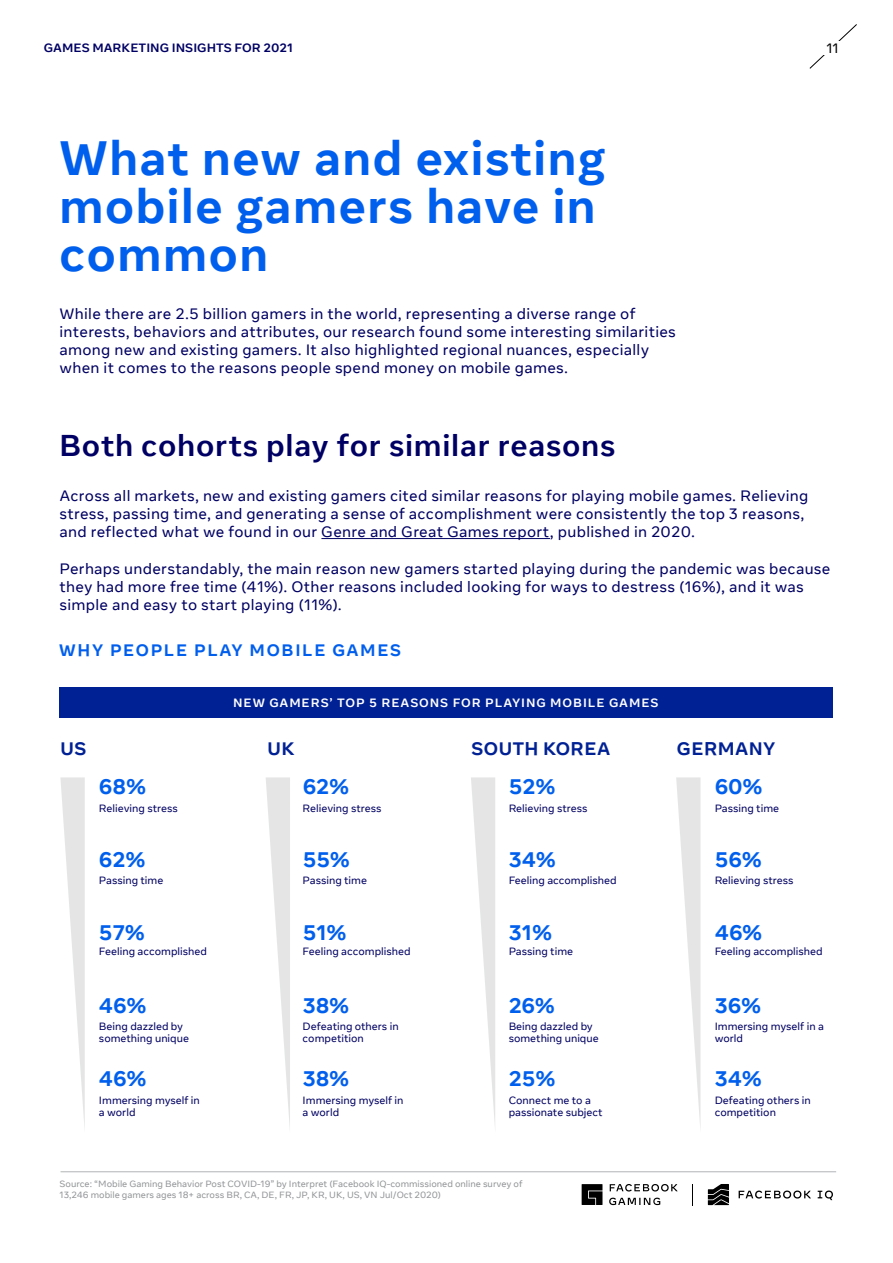
<style>
.page{position:relative;width:893px;height:1263px;background:#fff}
.page>*{position:absolute;margin:0;border:0;box-sizing:border-box;transform-origin:0 0}
.t1{font:700 48px/48px "Optimistic Display";letter-spacing:.035em;color:#005fed}
.t2{font:700 30px "Optimistic Text";letter-spacing:.025em;color:#000064}
.t3{font:700 21px "Optimistic Display";color:#005fed}
.t4{font:700 18px "Optimistic Display";letter-spacing:.025em;color:#002194}
.t5{font:700 16.5px "Optimistic Display";letter-spacing:.1em;color:#005eed}
.t6{font:15px/18px "Optimistic Text";letter-spacing:.02em;color:#000063}
.t7{font:13.5px "Optimistic Text";color:#000}
.t8{font:700 12px "Optimistic Text";letter-spacing:.075em;color:#fff}
.t9{font:700 12px "Optimistic Text";color:#000064}
.t10{font:10.5px/12px "Optimistic Text";color:#000063}
.t11{font:9px/10.8px "Optimistic Text";color:#939598}
</style>
<div class="page">
<svg style="left:708px;top:1184px;width:21px;height:21px"></svg>
<svg style="left:739px;top:1190px;width:72px;height:8px"></svg>
<svg style="left:818px;top:1190px;width:15px;height:10px"></svg>
<svg style="left:610px;top:1184px;width:68px;height:7px"></svg>
<svg style="left:609px;top:1198px;width:51px;height:7px"></svg>
<svg style="left:582px;top:1184px;width:20px;height:21px"></svg>
<svg style="left:692px;top:1184px;width:1px;height:21px"></svg>
<svg style="left:809px;top:24px;width:48px;height:45px"></svg>
<div style="left:820px;top:41px;width:25px;height:14px;background:#fff"></div>
<hr style="left:321px;top:538px;width:229px;height:1px;background:#000063">
<svg style="left:60px;top:777px;width:25px;height:351px"></svg>
<svg style="left:676px;top:777px;width:24px;height:343px"></svg>
<svg style="left:266px;top:777px;width:24px;height:350px"></svg>
<svg style="left:471px;top:777px;width:24px;height:347px"></svg>
<div style="left:59px;top:688px;width:774px;height:30px;background:#002194"></div>
<hr style="left:61px;top:1171px;width:775px;height:1px;background:#b1b3b6">
<p class="t9" style="left:44px;top:40px;width:251px">GAMES MARKETING INSIGHTS FOR 2021</p>
<p class="t7" style="left:826px;top:40px;width:14px">11</p>
<h1 class="t1" style="left:60px;top:136px;width:547px">What new and existing mobile gamers have in common</h1>
<p class="t6" style="left:60px;top:305px;width:618px">While there are 2.5 billion gamers in the world, representing a diverse range of interests, behaviors and attributes, our research found some interesting similarities among new and existing gamers. It also highlighted regional nuances, especially when it comes to the reasons people spend money on mobile games.</p>
<h2 class="t2" style="left:59px;top:426px;width:558px">Both cohorts play for similar reasons</h2>
<p class="t6" style="left:60px;top:488px;width:750px">Across all markets, new and existing gamers cited similar reasons for playing mobile games. Relieving stress, passing time, and generating a sense of accomplishment were consistently the top 3 reasons, and reflected what we found in our Genre and Great Games report, published in 2020.</p>
<p class="t6" style="left:60px;top:560px;width:772px">Perhaps understandably, the main reason new gamers started playing during the pandemic was because they had more free time (41%). Other reasons included looking for ways to destress (16%), and it was simple and easy to start playing (11%).</p>
<p class="t5" style="left:59px;top:639px;width:343px">WHY PEOPLE PLAY MOBILE GAMES</p>
<p class="t8" style="left:233px;top:695px;width:427px">NEW GAMERS’ TOP 5 REASONS FOR PLAYING MOBILE GAMES</p>
<p class="t4" style="left:61px;top:737px;width:27px">US</p>
<p class="t4" style="left:267px;top:737px;width:28px">UK</p>
<p class="t4" style="left:472px;top:737px;width:140px">SOUTH KOREA</p>
<p class="t4" style="left:677px;top:737px;width:100px">GERMANY</p>
<h3 class="t3" style="left:99px;top:773px;width:48px">68%</h3>
<h3 class="t3" style="left:303px;top:773px;width:48px">62%</h3>
<h3 class="t3" style="left:509px;top:773px;width:48px">52%</h3>
<h3 class="t3" style="left:715px;top:773px;width:49px">60%</h3>
<p class="t10" style="left:99px;top:802px;width:80px">Relieving stress</p>
<p class="t10" style="left:303px;top:802px;width:80px">Relieving stress</p>
<p class="t10" style="left:509px;top:802px;width:80px">Relieving stress</p>
<p class="t10" style="left:715px;top:802px;width:66px">Passing time</p>
<h3 class="t3" style="left:99px;top:846px;width:48px">62%</h3>
<h3 class="t3" style="left:303px;top:846px;width:48px">55%</h3>
<h3 class="t3" style="left:509px;top:846px;width:48px">34%</h3>
<h3 class="t3" style="left:715px;top:846px;width:48px">56%</h3>
<p class="t10" style="left:99px;top:874px;width:66px">Passing time</p>
<p class="t10" style="left:303px;top:874px;width:66px">Passing time</p>
<p class="t10" style="left:509px;top:874px;width:110px">Feeling accomplished</p>
<p class="t10" style="left:715px;top:874px;width:80px">Relieving stress</p>
<h3 class="t3" style="left:99px;top:919px;width:47px">57%</h3>
<h3 class="t3" style="left:303px;top:919px;width:45px">51%</h3>
<h3 class="t3" style="left:509px;top:919px;width:45px">31%</h3>
<h3 class="t3" style="left:715px;top:919px;width:49px">46%</h3>
<p class="t10" style="left:99px;top:945px;width:110px">Feeling accomplished</p>
<p class="t10" style="left:303px;top:945px;width:110px">Feeling accomplished</p>
<p class="t10" style="left:509px;top:945px;width:66px">Passing time</p>
<p class="t10" style="left:715px;top:945px;width:110px">Feeling accomplished</p>
<h3 class="t3" style="left:99px;top:992px;width:49px">46%</h3>
<h3 class="t3" style="left:303px;top:992px;width:48px">38%</h3>
<h3 class="t3" style="left:509px;top:992px;width:47px">26%</h3>
<h3 class="t3" style="left:715px;top:992px;width:48px">36%</h3>
<p class="t10" style="left:99px;top:1020px;width:92px">Being dazzled by something unique</p>
<p class="t10" style="left:303px;top:1020px;width:97px">Defeating others in competition</p>
<p class="t10" style="left:509px;top:1020px;width:92px">Being dazzled by something unique</p>
<p class="t10" style="left:715px;top:1020px;width:111px">Immersing myself in a world</p>
<h3 class="t3" style="left:99px;top:1065px;width:49px">46%</h3>
<h3 class="t3" style="left:303px;top:1065px;width:48px">38%</h3>
<h3 class="t3" style="left:509px;top:1065px;width:48px">25%</h3>
<h3 class="t3" style="left:715px;top:1065px;width:48px">34%</h3>
<p class="t10" style="left:99px;top:1094px;width:102px">Immersing myself in a world</p>
<p class="t10" style="left:303px;top:1094px;width:102px">Immersing myself in a world</p>
<p class="t10" style="left:509px;top:1094px;width:95px">Connect me to a passionate subject</p>
<p class="t10" style="left:715px;top:1094px;width:97px">Defeating others in competition</p>
<p class="t11" style="left:60px;top:1179px;width:464px">Source: “Mobile Gaming Behavior Post COVID-19” by Interpret (Facebook IQ-commissioned online survey of<br>13,246 mobile gamers ages 18+ across BR, CA, DE, FR, JP, KR, UK, US, VN Jul/Oct 2020)</p>
</div>
